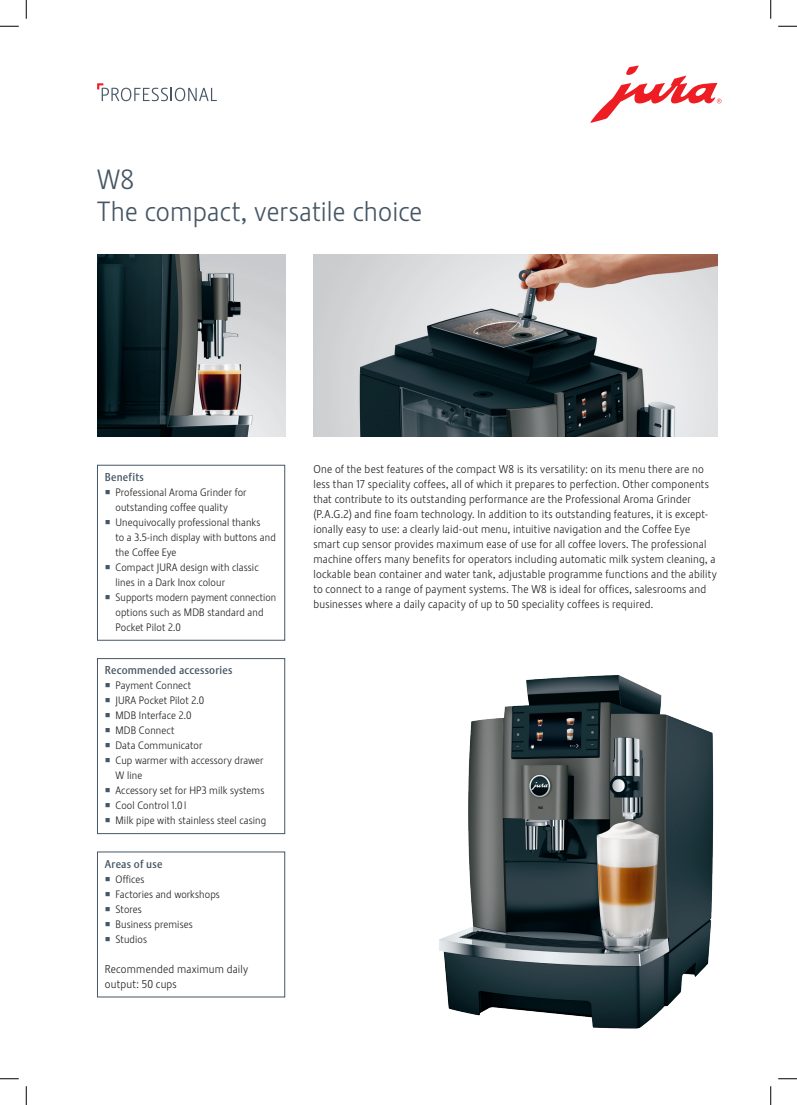
<style>
.page{position:relative;width:797px;height:1105px;background:#fff}
.page>*{position:absolute;margin:0;border:0;box-sizing:border-box;transform-origin:0 0}
.t1{font:27.5px/32.5px "Stalemate Pro 2 J Light";letter-spacing:.005em;color:#465664}
.t2{font:11.25px/15px "Stalemate Pro 2 J Light";letter-spacing:.02em;color:#231f20}
.t3{font:11.25px "Stalemate Pro 2 J Medium";letter-spacing:.02em;color:#465664}
.t4{font:10.62px/15px "Stalemate Pro 2 J Light";letter-spacing:.01em;color:#231f20}
</style>
<div class="page">
<img style="left:97px;top:255px;width:188px;height:182px">
<img style="left:313px;top:255px;width:404px;height:182px">
<img style="left:439px;top:675px;width:275px;height:354px">
<div style="left:97px;top:852px;width:188px;height:145px;border:1px solid #465664"></div>
<svg style="left:590px;top:66px;width:131px;height:57px"></svg>
<svg style="left:97px;top:83px;width:120px;height:18px"></svg>
<div style="left:97px;top:465px;width:188px;height:175px;border:1px solid #465664"></div>
<div style="left:97px;top:658px;width:188px;height:176px;border:1px solid #465664"></div>
<svg style="left:0;top:25px;width:19px;height:2px"></svg>
<svg style="left:778px;top:25px;width:19px;height:2px"></svg>
<svg style="left:0;top:1078px;width:19px;height:1px"></svg>
<svg style="left:778px;top:1078px;width:19px;height:1px"></svg>
<svg style="left:25px;top:0;width:2px;height:19px"></svg>
<svg style="left:25px;top:1086px;width:2px;height:19px"></svg>
<svg style="left:770px;top:0;width:1px;height:19px"></svg>
<svg style="left:770px;top:1086px;width:1px;height:19px"></svg>
<h1 class="t1" style="left:97px;top:163px;width:326px">W8<br>The compact, versatile choice</h1>
<p class="t3" style="left:105px;top:470px;width:41px">Benefits</p>
<p class="t4" style="left:115px;top:485px;width:162px">Professional Aroma Grinder for outstanding coffee quality<br>Unequivocally professional thanks<br>to a 3.5-inch display with buttons and the Coffee Eye<br>Compact JURA design with classic lines in a Dark Inox colour<br>Supports modern payment connection options such as MDB standard and<br>Pocket Pilot 2.0</p>
<p class="t3" style="left:105px;top:664px;width:129px">Recommended accessories</p>
<p class="t4" style="left:115px;top:678px;width:152px">Payment Connect<br>JURA Pocket Pilot 2.0<br>MDB Interface 2.0<br>MDB Connect<br>Data Communicator<br>Cup warmer with accessory drawer<br>W line<br>Accessory set for HP3 milk systems<br>Cool Control 1.0 l<br>Milk pipe with stainless steel casing</p>
<p class="t3" style="left:105px;top:857px;width:59px">Areas of use</p>
<p class="t4" style="left:115px;top:872px;width:106px">Offices<br>Factories and workshops<br>Stores<br>Business premises<br>Studios</p>
<p class="t2" style="left:105px;top:961px;width:145px">Recommended maximum daily output: 50 cups</p>
<p class="t2" style="left:313px;top:462px;width:405px">One of the best features of the compact W8 is its versatility: on its menu there are no less than 17 speciality coffees, all of which it prepares to perfection. Other components that contribute to its outstanding performance are the Professional Aroma Grinder (P.A.G.2) and fine foam technology. In addition to its outstanding features, it is except&shy;ionally easy to use: a clearly laid-out menu, intuitive navigation and the Coffee Eye smart cup sensor provides maximum ease of use for all coffee lovers. The professional machine offers many benefits for operators including automatic milk system cleaning, a lockable bean container and water tank, adjustable programme functions and the ability to connect to a range of payment systems. The W8 is ideal for offices, salesrooms and businesses where a daily capacity of up to 50 speciality coffees is required.</p>
</div>
